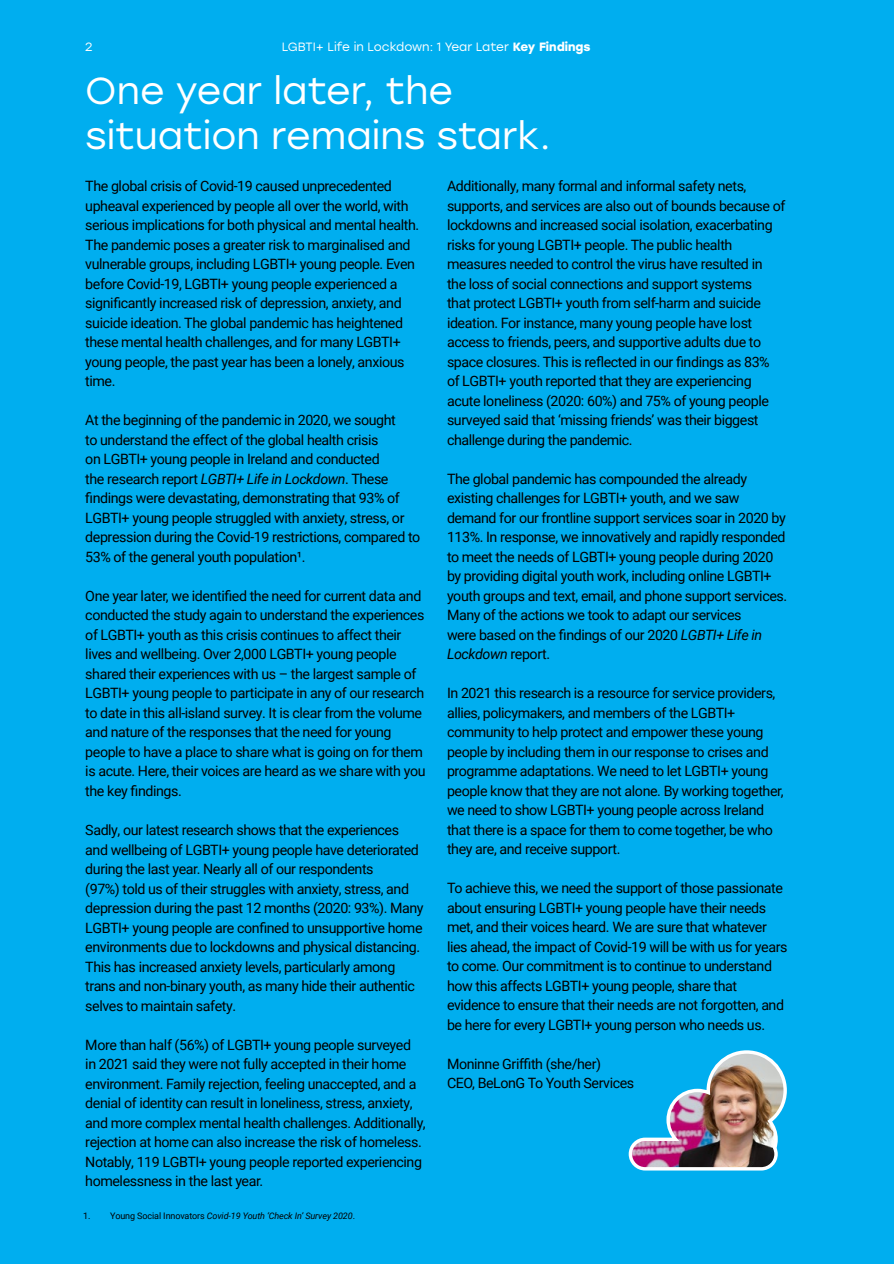
<style>
.page{position:relative;width:894px;height:1264px;background:#fff}
.page>*{position:absolute;margin:0;border:0;box-sizing:border-box;transform-origin:0 0}
.t1{font:37.5px/45px "Stolzl";color:#fff}
.t2{font:14.25px/19.5px "Roboto";letter-spacing:-.03em;color:#000}
.t3{font:12px "Stolzl";color:#fff}
.t4{font:italic 9px "Roboto";letter-spacing:-.01em;color:#000}
.s1{font-weight:700}
.s2{font-style:italic}
.s3{font-style:normal}
</style>
<div class="page">
<div style="left:0;top:0;width:893px;height:1263px;background:#00aeef"></div>
<img style="left:628px;top:1050px;width:159px;height:119px">
<p class="t3" style="left:85px;top:39px;width:9px">2</p>
<p class="t3" style="left:282px;top:39px;width:310px">LGBTI+ Life in Lockdown: 1 Year Later <span class="s1">Key Findings</span></p>
<h1 class="t1" style="left:85px;top:67px;width:467px">One year later, the situation remains stark.</h1>
<p class="t2" style="left:85px;top:176px;width:335px">The global crisis of Covid-19 caused unprecedented upheaval experienced by people all over the world, with serious implications for both physical and mental health.<br>The pandemic poses a greater risk to marginalised and vulnerable groups, including LGBTI+ young people. Even before Covid-19, LGBTI+ young people experienced a significantly increased risk of depression, anxiety, and suicide ideation. The global pandemic has heightened these mental health challenges, and for many LGBTI+ young people, the past year has been a lonely, anxious time.</p>
<p class="t2" style="left:85px;top:410px;width:336px">At the beginning of the pandemic in 2020, we sought<br>to understand the effect of the global health crisis<br>on LGBTI+ young people in Ireland and conducted<br>the research report <span class="s2">LGBTI+ Life in Lockdown</span>. These findings were devastating, demonstrating that 93% of LGBTI+ young people struggled with anxiety, stress, or depression during the Covid-19 restrictions, compared to 53% of the general youth population¹.</p>
<p class="t2" style="left:85px;top:585px;width:342px">One year later, we identified the need for current data and conducted the study again to understand the experiences of LGBTI+ youth as this crisis continues to affect their lives and wellbeing. Over 2,000 LGBTI+ young people shared their experiences with us – the largest sample of LGBTI+ young people to participate in any of our research to date in this all-island survey. It is clear from the volume and nature of the responses that the need for young people to have a place to share what is going on for them is acute. Here, their voices are heard as we share with you the key findings.</p>
<p class="t2" style="left:85px;top:819px;width:340px">Sadly, our latest research shows that the experiences and wellbeing of LGBTI+ young people have deteriorated during the last year. Nearly all of our respondents<br>(97%) told us of their struggles with anxiety, stress, and depression during the past 12 months (2020: 93%). Many LGBTI+ young people are confined to unsupportive home environments due to lockdowns and physical distancing.<br>This has increased anxiety levels, particularly among trans and non-binary youth, as many hide their authentic selves to maintain safety.</p>
<p class="t2" style="left:85px;top:1034px;width:342px">More than half (56%) of LGBTI+ young people surveyed<br>in 2021 said they were not fully accepted in their home environment. Family rejection, feeling unaccepted, and a denial of identity can result in loneliness, stress, anxiety, and more complex mental health challenges. Additionally, rejection at home can also increase the risk of homeless.<br>Notably, 119 LGBTI+ young people reported experiencing homelessness in the last year.</p>
<p class="t2" style="left:447px;top:176px;width:340px">Additionally, many formal and informal safety nets, supports, and services are also out of bounds because of lockdowns and increased social isolation, exacerbating risks for young LGBTI+ people. The public health measures needed to control the virus have resulted in the loss of social connections and support systems<br>that protect LGBTI+ youth from self-harm and suicide ideation. For instance, many young people have lost access to friends, peers, and supportive adults due to space closures. This is reflected in our findings as 83% of LGBTI+ youth reported that they are experiencing acute loneliness (2020: 60%) and 75% of young people surveyed said that ‘missing friends’ was their biggest challenge during the pandemic.</p>
<p class="t2" style="left:447px;top:468px;width:341px">The global pandemic has compounded the already existing challenges for LGBTI+ youth, and we saw demand for our frontline support services soar in 2020 by 113%. In response, we innovatively and rapidly responded to meet the needs of LGBTI+ young people during 2020 by providing digital youth work, including online LGBTI+ youth groups and text, email, and phone support services.<br>Many of the actions we took to adapt our services<br>were based on the findings of our 2020 <span class="s2">LGBTI+ Life in Lockdown</span> report.</p>
<p class="t2" style="left:447px;top:682px;width:338px">In 2021 this research is a resource for service providers, allies, policymakers, and members of the LGBTI+ community to help protect and empower these young people by including them in our response to crises and programme adaptations. We need to let LGBTI+ young people know that they are not alone. By working together, we need to show LGBTI+ young people across Ireland that there is a space for them to come together, be who they are, and receive support.</p>
<p class="t2" style="left:447px;top:877px;width:342px">To achieve this, we need the support of those passionate about ensuring LGBTI+ young people have their needs met, and their voices heard. We are sure that whatever lies ahead, the impact of Covid-19 will be with us for years to come. Our commitment is to continue to understand how this affects LGBTI+ young people, share that evidence to ensure that their needs are not forgotten, and be here for every LGBTI+ young person who needs us.</p>
<p class="t2" style="left:447px;top:1053px;width:189px">Moninne Griffith (she/her)<br>CEO, BeLonG To Youth Services</p>
<p class="t4" style="left:83px;top:1209px;width:273px"><span class="s3">1. Young Social Innovators</span> Covid-19 Youth ‘Check In’ Survey 2020<span class="s3">.</span></p>
</div>
